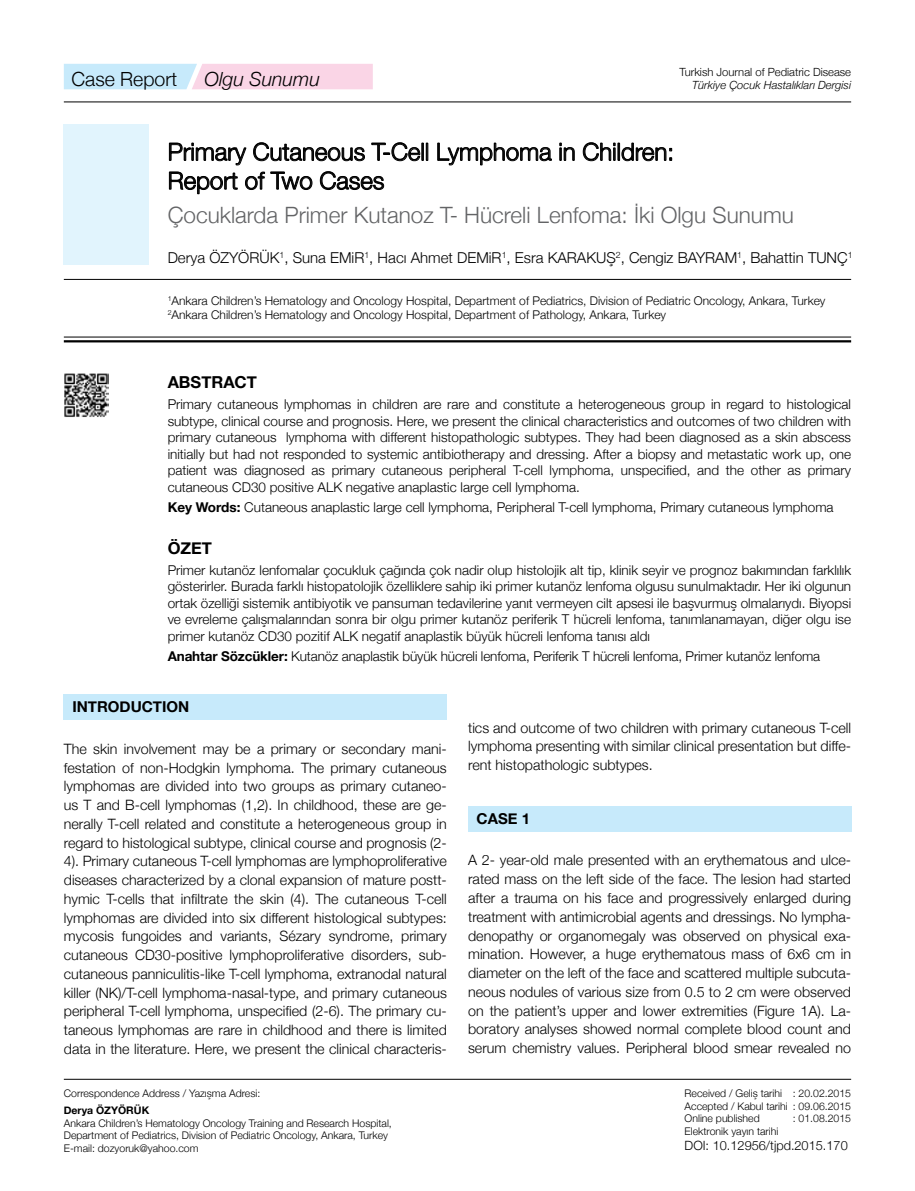
<style>
.page{position:relative;width:915px;height:1191px;background:#fff}
.page>*{position:absolute;margin:0;border:0;box-sizing:border-box;transform-origin:0 0}
.t1{font:300 24px/28.8px "Helvetica Neue";color:#000}
.t2{font:300 22.5px "Helvetica Neue";color:#636466}
.t3{font:300 19.5px "Helvetica Neue";color:#000}
.t4{font:italic 300 19.5px "Helvetica Neue";color:#000}
.t5{font:700 16.5px "Helvetica Neue";color:#000}
.t6{font:300 15px "Helvetica Neue";color:#000}
.t7{font:700 15px "Helvetica Neue";color:#000}
.t8{font:300 14.25px/18.8px "Helvetica Neue";color:#000;text-align:justify}
.t9{font:300 13.5px/16.5px "Helvetica Neue";color:#000;text-align:justify}
.t10{font:300 12.75px "Helvetica Neue";color:#000}
.t11{font:300 12px/14.4px "Helvetica Neue";color:#000}
.t12{font:300 11.25px "Helvetica Neue";color:#000}
.t13{font:italic 300 11.25px "Helvetica Neue";color:#000}
.t14{font:300 10.5px/12.6px "Helvetica Neue";color:#000}
.t15{font:700 10.5px "Helvetica Neue";color:#000}
.s1{font-weight:700}
</style>
<div class="page">
<hr style="left:64px;top:1079px;width:786px;height:1px;background:#000">
<hr style="left:64px;top:102px;width:786px;height:1px;background:#000">
<svg style="left:64px;top:64px;width:308px;height:25px;background:#e4deef"></svg>
<div style="left:468px;top:806px;width:382px;height:25px;background:#c7eafb"></div>
<div style="left:64px;top:694px;width:382px;height:25px;background:#c7eafb"></div>
<hr style="left:64px;top:279px;width:786px;height:1px;background:#000">
<hr style="left:64px;top:340px;width:786px;height:2px;background:#000">
<hr style="left:64px;top:337px;width:786px;height:1px;background:#000">
<div style="left:64px;top:124px;width:85px;height:140px;background:#e1f4fd"></div>
<img style="left:64px;top:373px;width:45px;height:44px">
<svg style="left:437px;top:142px;width:115px;height:24px"></svg>
<svg style="left:559px;top:143px;width:15px;height:18px"></svg>
<svg style="left:582px;top:142px;width:89px;height:19px"></svg>
<svg style="left:169px;top:142px;width:258px;height:52px"></svg>
<h3 class="t3" style="left:71px;top:63px;width:107px">Case Report</h3>
<h3 class="t4" style="left:204px;top:64px;width:117px">Olgu Sunumu</h3>
<p class="t12" style="left:679px;top:63px;width:173px">Turkish Journal of Pediatric Disease</p>
<p class="t13" style="left:691px;top:76px;width:160px">Türkiye Çocuk Hastalıkları Dergisi</p>
<h1 class="t1" style="left:168px;top:136px;width:507px">Primary Cutaneous T-Cell Lymphoma in Children:<br>Report of Two Cases</h1>
<h2 class="t2" style="left:168px;top:196px;width:627px">Çocuklarda Primer Kutanoz T- Hücreli Lenfoma: İki Olgu Sunumu</h2>
<p class="t6" style="left:168px;top:245px;width:686px">Derya ÖZYÖRÜK<sup>1</sup>, Suna EMiR<sup>1</sup>, Hacı Ahmet DEMiR<sup>1</sup>, Esra KARAKUŞ<sup>2</sup>, Cengiz BAYRAM<sup>1</sup>, Bahattin TUNÇ<sup>1</sup></p>
<p class="t11" style="left:168px;top:292px;width:659px"><sup>1</sup>Ankara Children’s Hematology and Oncology Hospital, Department of Pediatrics, Division of Pediatric Oncology, Ankara, Turkey<br><sup>2</sup>Ankara Children’s Hematology and Oncology Hospital, Department of Pathology, Ankara, Turkey</p>
<p class="t5" style="left:168px;top:369px;width:24px">Abstra</p>
<p class="t5" style="left:234px;top:369px;width:20px">ct</p>
<p class="t9" style="left:168px;top:395px;width:684px">Primary cutaneous lymphomas in children are rare and constitute a heterogeneous group in regard to histological subtype, clinical course and prognosis. Here, we present the clinical characteristics and outcomes of two children with primary cutaneous lymphoma with different histopathologic subtypes. They had been diagnosed as a skin abscess initially but had not responded to systemic antibiotherapy and dressing. After a biopsy and metastatic work up, one patient was diagnosed as primary cutaneous peripheral T-cell lymphoma, unspecified, and the other as primary cutaneous CD30 positive ALK negative anaplastic large cell lymphoma.</p>
<p class="t9" style="left:168px;top:498px;width:667px"><span class="s1">Key Words:</span> Cutaneous anaplastic large cell lymphoma, Peripheral T-cell lymphoma, Primary cutaneous lymphoma</p>
<p class="t5" style="left:168px;top:535px;width:46px">ÖzET</p>
<p class="t9" style="left:168px;top:561px;width:684px">Primer kutanöz lenfomalar çocukluk çağında çok nadir olup histolojik alt tip, klinik seyir ve prognoz bakımından farklılık gösterirler. Burada farklı histopatolojik özelliklere sahip iki primer kutanöz lenfoma olgusu sunulmaktadır. Her iki olgunun ortak özelliği sistemik antibiyotik ve pansuman tedavilerine yanıt vermeyen cilt apsesi ile başvurmuş olmalarıydı. Biyopsi ve evreleme çalışmalarından sonra bir olgu primer kutanöz periferik T hücreli lenfoma, tanımlanamayan, diğer olgu ise primer kutanöz CD30 pozitif ALK negatif anaplastik büyük hücreli lenfoma tanısı aldı</p>
<p class="t9" style="left:168px;top:647px;width:653px"><span class="s1">Anahtar Sözcükler:</span> Kutanöz anaplastik büyük hücreli lenfoma, Periferik T hücreli lenfoma, Primer kutanöz lenfoma</p>
<p class="t7" style="left:72px;top:695px;width:116px">INTRODUCTION</p>
<p class="t8" style="left:64px;top:738px;width:384px">The skin involvement may be a primary or secondary mani&shy;festation of non-Hodgkin lymphoma. The primary cutaneous lymphomas are divided into two groups as primary cutaneo&shy;us T and B-cell lymphomas (1,2). In childhood, these are ge&shy;nerally T-cell related and constitute a heterogeneous group in regard to histological subtype, clinical course and prognosis (2- 4). Primary cutaneous T-cell lymphomas are lymphoproliferative diseases characterized by a clonal expansion of mature postt&shy;hymic T-cells that infiltrate the skin (4). The cutaneous T-cell lymphomas are divided into six different histological subtypes: mycosis fungoides and variants, Sézary syndrome, primary cutaneous CD30-positive lymphoproliferative disorders, sub&shy;cutaneous panniculitis-like T-cell lymphoma, extranodal natural killer (NK)/T-cell lymphoma-nasal-type, and primary cutaneous peripheral T-cell lymphoma, unspecified (2-6). The primary cu&shy;taneous lymphomas are rare in childhood and there is limited data in the literature. Here, we present the clinical characteris-</p>
<p class="t14" style="left:64px;top:1086px;width:198px">Correspondence Address / Yazışma Adresi:</p>
<p class="t15" style="left:64px;top:1102px;width:49px">Derya Özyörük</p>
<p class="t14" style="left:64px;top:1115px;width:329px">Ankara Children’s Hematology Oncology Training and Research Hospital,<br>Department of Pediatrics, Division of Pediatric Oncology, Ankara, Turkey<br>E-mail: dozyoruk@yahoo.com</p>
<p class="t8" style="left:468px;top:717px;width:384px">tics and outcome of two children with primary cutaneous T-cell lymphoma presenting with similar clinical presentation but diffe&shy;rent histopathologic subtypes.</p>
<p class="t7" style="left:476px;top:806px;width:55px">CASE 1</p>
<p class="t8" style="left:468px;top:850px;width:384px">A 2- year-old male presented with an erythematous and ulce&shy;rated mass on the left side of the face. The lesion had started after a trauma on his face and progressively enlarged during treatment with antimicrobial agents and dressings. No lympha&shy;denopathy or organomegaly was observed on physical exa&shy;mination. However, a huge erythematous mass of 6x6 cm in diameter on the left of the face and scattered multiple subcuta&shy;neous nodules of various size from 0.5 to 2 cm were observed on the patient’s upper and lower extremities (Figure 1A). La&shy;boratory analyses showed normal complete blood count and serum chemistry values. Peripheral blood smear revealed no</p>
<p class="t14" style="left:684px;top:1086px;width:168px;text-align:justify">Received / Geliş tarihi : 20.02.2015<br>Accepted / Kabul tarihi : 09.06.2015<br>Online published</p>
<p class="t14" style="left:792px;top:1111px;width:60px">: 01.08.2015</p>
<p class="t14" style="left:684px;top:1124px;width:95px">Elektronik yayın tarihi</p>
<p class="t10" style="left:684px;top:1135px;width:164px">DOI: 10.12956/tjpd.2015.170</p>
</div>
